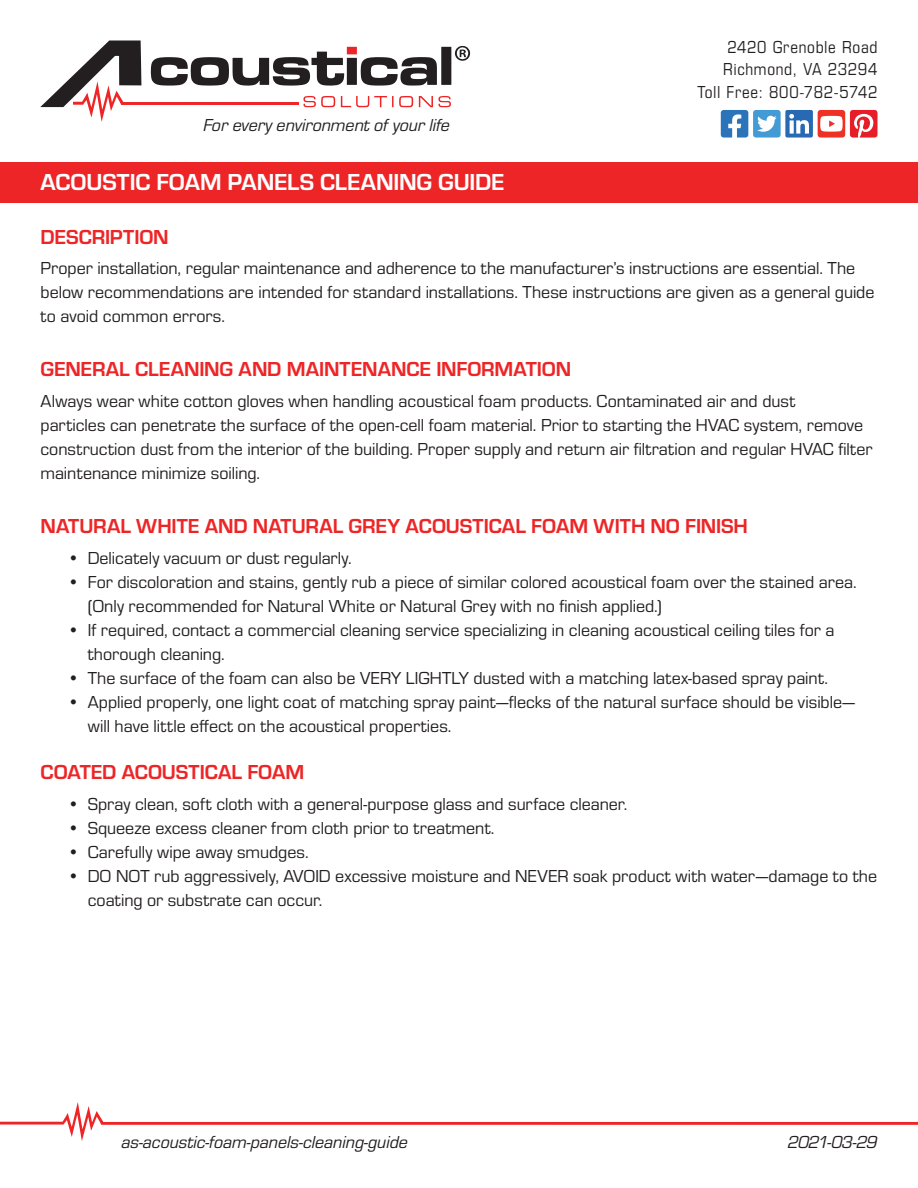
<style>
.page{position:relative;width:918px;height:1188px;background:#fff}
.page>*{position:absolute;margin:0;border:0;box-sizing:border-box;transform-origin:0 0}
.t1{font:700 24px "Eurostile";letter-spacing:-.005em;color:#fff}
.t2{font:700 21px "Eurostile";letter-spacing:-.005em;color:#ee2526}
.t3{font:18px/24px "Eurostile";color:#231f20}
.t4{font:italic 18px "Eurostile";letter-spacing:-.005em;color:#231f20}
.t5{font:18px/22.5px "Eurostile Con";letter-spacing:.035em;color:#231f20;text-align:right}
</style>
<div class="page">
<svg style="left:0;top:1102px;width:918px;height:39px"></svg>
<svg style="left:721px;top:110px;width:156px;height:28px"></svg>
<div style="left:0;top:162px;width:918px;height:40px;background:#ee2526"></div>
<svg style="left:40px;top:40px;width:430px;height:82px"></svg>
<p class="t4" style="left:204px;top:113px;width:248px">For every environment of your life</p>
<h1 class="t1" style="left:40px;top:165px;width:465px">ACOUSTIC FOAM PANELS CLEANING GUIDE</h1>
<p class="t5" style="left:697px;top:34px;width:182px">2420 Grenoble Road<br>Richmond, VA 23294<br>Toll Free: 800-782-5742</p>
<p class="t2" style="left:40px;top:221px;width:130px">DESCRIPTION</p>
<p class="t3" style="left:40px;top:255px;width:836px">Proper installation, regular maintenance and adherence to the manufacturer’s instructions are essential. The below recommendations are intended for standard installations. These instructions are given as a general guide to avoid common errors.</p>
<p class="t2" style="left:40px;top:354px;width:532px">GENERAL CLEANING AND MAINTENANCE INFORMATION</p>
<p class="t3" style="left:40px;top:388px;width:834px">Always wear white cotton gloves when handling acoustical foam products. Contaminated air and dust<br>particles can penetrate the surface of the open-cell foam material. Prior to starting the HVAC system, remove construction dust from the interior of the building. Proper supply and return air filtration and regular HVAC filter maintenance minimize soiling.</p>
<p class="t2" style="left:40px;top:511px;width:709px">NATURAL WHITE AND NATURAL GREY ACOUSTICAL FOAM WITH NO FINISH</p>
<p class="t3" style="left:68px;top:545px;width:286px">• Delicately vacuum or dust regularly.</p>
<p class="t3" style="left:88px;top:569px;width:771px;text-indent:-20px">• For discoloration and stains, gently rub a piece of similar colored acoustical foam over the stained area. (Only recommended for Natural White or Natural Grey with no finish applied.)</p>
<p class="t3" style="left:88px;top:617px;width:748px;text-indent:-20px">• If required, contact a commercial cleaning service specializing in cleaning acoustical ceiling tiles for a thorough cleaning.</p>
<p class="t3" style="left:68px;top:665px;width:762px">• The surface of the foam can also be VERY LIGHTLY dusted with a matching latex-based spray paint.</p>
<p class="t3" style="left:88px;top:689px;width:769px;text-indent:-20px">• Applied properly, one light coat of matching spray paint—flecks of the natural surface should be visible— will have little effect on the acoustical properties.</p>
<p class="t2" style="left:40px;top:757px;width:265px">COATED ACOUSTICAL FOAM</p>
<p class="t3" style="left:68px;top:791px;width:561px">• Spray clean, soft cloth with a general-purpose glass and surface cleaner.</p>
<p class="t3" style="left:68px;top:815px;width:428px">• Squeeze excess cleaner from cloth prior to treatment.</p>
<p class="t3" style="left:68px;top:839px;width:243px">• Carefully wipe away smudges.</p>
<p class="t3" style="left:88px;top:863px;width:791px;text-indent:-20px">• DO NOT rub aggressively, AVOID excessive moisture and NEVER soak product with water—damage to the coating or substrate can occur.</p>
<p class="t4" style="left:121px;top:1130px;width:288px">as-acoustic-foam-panels-cleaning-guide</p>
<p class="t4" style="left:788px;top:1130px;width:91px">2021-03-29</p>
</div>
